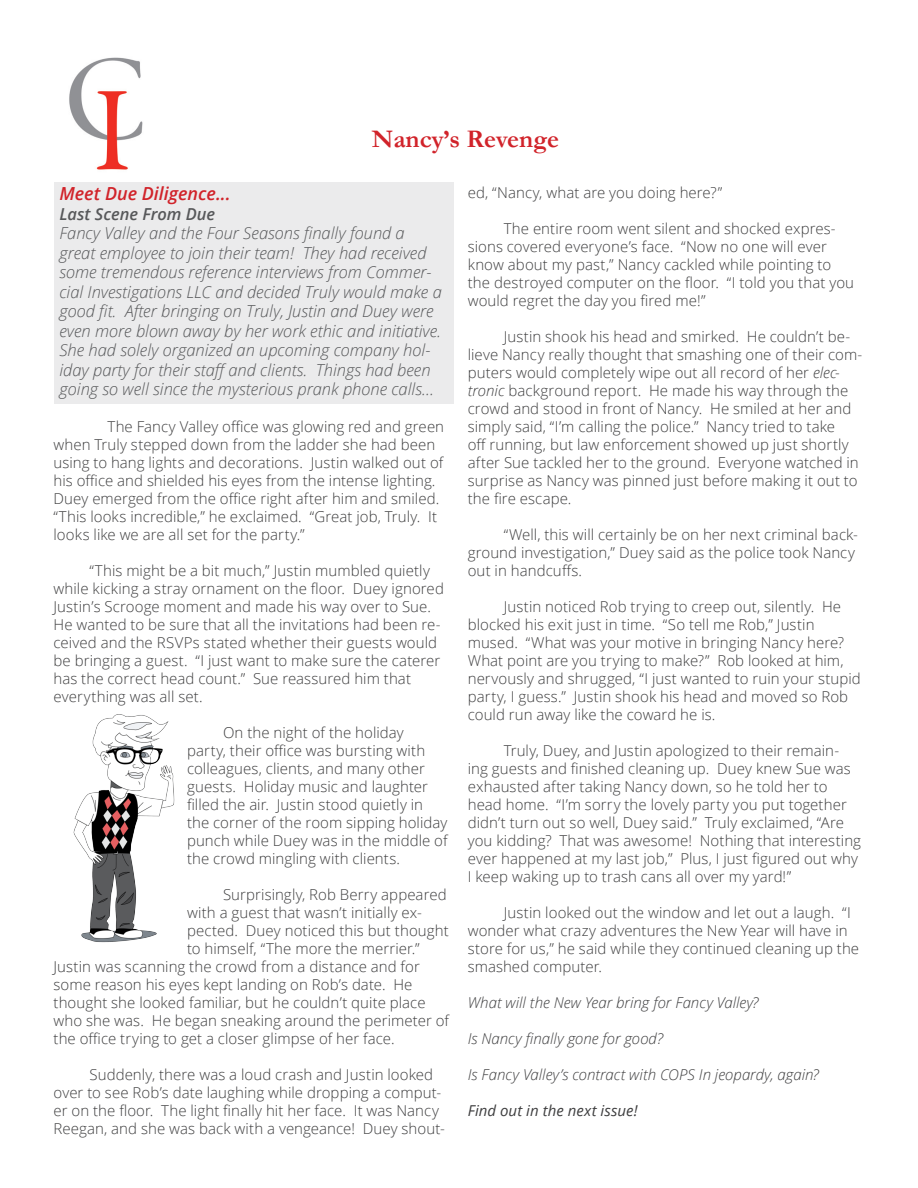
<style>
.page{position:relative;width:918px;height:1188px;background:#fff}
.page>*{position:absolute;margin:0;border:0;box-sizing:border-box;transform-origin:0 0}
.t1{font:700 25.5px "Garamond";color:#d1232a}
.t2{font:italic 600 18px "Open Sans";color:#d1232a}
.t3{font:italic 300 16.5px/19.5px "Open Sans";color:#57585a}
.t4{font:italic 600 16.5px "Open Sans";color:#57585a}
.bodytext{font:300 15px/18px "Open Sans";letter-spacing:.005em;color:#3e3e3f}
.bodytext-2{font:italic 300 15px "Open Sans";color:#3e3e3f}
.bodytext-3{font:italic 15px "Open Sans";letter-spacing:.005em;color:#3e3e3f}
.s1{font-style:italic}
</style>
<div class="page">
<div style="left:54px;top:182px;width:400px;height:221px;background:#ebebec"></div>
<img style="left:69px;top:57px;width:74px;height:113px">
<img style="left:73px;top:714px;width:102px;height:229px">
<p class="t1" style="left:372px;top:121px;width:189px">Nancy’s Revenge</p>
<p class="t2" style="left:59px;top:181px;width:173px">Meet Due Diligence...</p>
<p class="t4" style="left:59px;top:202px;width:157px">Last Scene From Due</p>
<p class="t3" style="left:59px;top:223px;width:384px">Fancy Valley and the Four Seasons finally found a great employee to join their team! They had received some tremendous reference interviews from Commer&shy;cial Investigations LLC and decided Truly would make a good fit. After bringing on Truly, Justin and Duey were even more blown away by her work ethic and initiative.<br>She had solely organized an upcoming company hol&shy;iday party for their staff and clients. Things had been going so well since the mysterious prank phone calls…</p>
<p class="bodytext" style="left:54px;top:417px;width:392px;text-indent:54px">The Fancy Valley office was glowing red and green when Truly stepped down from the ladder she had been using to hang lights and decorations. Justin walked out of his office and shielded his eyes from the intense lighting.<br>Duey emerged from the office right after him and smiled. “This looks incredible,” he exclaimed. “Great job, Truly. It looks like we are all set for the party.”</p>
<p class="bodytext" style="left:54px;top:561px;width:392px;text-indent:36px">“This might be a bit much,” Justin mumbled quietly while kicking a stray ornament on the floor. Duey ignored Justin’s Scrooge moment and made his way over to Sue.<br>He wanted to be sure that all the invitations had been re&shy;ceived and the RSVPs stated whether their guests would be bringing a guest. “I just want to make sure the caterer has the correct head count.” Sue reassured him that everything was all set.</p>
<p class="bodytext" style="left:187px;top:723px;width:262px;text-indent:36px">On the night of the holiday<br>party, their office was bursting with colleagues, clients, and many other guests. Holiday music and laughter filled the air. Justin stood quietly in the corner of the room sipping holiday punch while Duey was in the middle of the crowd mingling with clients.</p>
<p class="bodytext" style="left:223px;top:885px;width:225px">Surprisingly, Rob Berry appeared</p>
<p class="bodytext" style="left:187px;top:903px;width:236px">with a guest that wasn’t initially ex-</p>
<p class="bodytext" style="left:187px;top:921px;width:263px">pected. Duey noticed this but thought</p>
<p class="bodytext" style="left:187px;top:939px;width:234px">to himself, “The more the merrier.”</p>
<p class="bodytext" style="left:54px;top:957px;width:368px">Justin was scanning the crowd from a distance and for</p>
<p class="bodytext" style="left:54px;top:975px;width:361px">some reason his eyes kept landing on Rob’s date. He</p>
<p class="bodytext" style="left:54px;top:993px;width:374px">thought she looked familiar, but he couldn’t quite place</p>
<p class="bodytext" style="left:54px;top:1011px;width:397px">who she was. He began sneaking around the perimeter of</p>
<p class="bodytext" style="left:54px;top:1029px;width:343px">the office trying to get a closer glimpse of her face.</p>
<p class="bodytext" style="left:54px;top:1065px;width:393px;text-indent:36px">Suddenly, there was a loud crash and Justin looked over to see Rob’s date laughing while dropping a comput&shy;er on the floor. The light finally hit her face. It was Nancy Reegan, and she was back with a vengeance! Duey shout-</p>
<p class="bodytext" style="left:468px;top:183px;width:256px">ed, “Nancy, what are you doing here?”</p>
<p class="bodytext" style="left:468px;top:219px;width:388px;text-indent:36px">The entire room went silent and shocked expres&shy;sions covered everyone’s face. “Now no one will ever know about my past,” Nancy cackled while pointing to the destroyed computer on the floor. “I told you that you would regret the day you fired me!”</p>
<p class="bodytext" style="left:468px;top:327px;width:396px;text-indent:36px">Justin shook his head and smirked. He couldn’t be&shy;lieve Nancy really thought that smashing one of their com&shy;puters would completely wipe out all record of her <span class="s1">elec&shy;tronic</span> background report. He made his way through the crowd and stood in front of Nancy. He smiled at her and simply said, “I’m calling the police.” Nancy tried to take<br>off running, but law enforcement showed up just shortly after Sue tackled her to the ground. Everyone watched in surprise as Nancy was pinned just before making it out to the fire escape.</p>
<p class="bodytext" style="left:468px;top:525px;width:392px;text-indent:36px">“Well, this will certainly be on her next criminal back&shy;ground investigation,” Duey said as the police took Nancy out in handcuffs.</p>
<p class="bodytext" style="left:468px;top:597px;width:395px;text-indent:36px">Justin noticed Rob trying to creep out, silently. He blocked his exit just in time. “So tell me Rob,” Justin mused. “What was your motive in bringing Nancy here?<br>What point are you trying to make?” Rob looked at him, nervously and shrugged, “I just wanted to ruin your stupid party, I guess.” Justin shook his head and moved so Rob could run away like the coward he is.</p>
<p class="bodytext" style="left:468px;top:741px;width:395px;text-indent:36px">Truly, Duey, and Justin apologized to their remain&shy;ing guests and finished cleaning up. Duey knew Sue was exhausted after taking Nancy down, so he told her to head home. “I’m sorry the lovely party you put together didn’t turn out so well, Duey said.” Truly exclaimed, “Are you kidding? That was awesome! Nothing that interesting ever happened at my last job,” Plus, I just figured out why I keep waking up to trash cans all over my yard!”</p>
<p class="bodytext" style="left:468px;top:903px;width:393px;text-indent:36px">Justin looked out the window and let out a laugh. “I wonder what crazy adventures the New Year will have in store for us,” he said while they continued cleaning up the smashed computer.</p>
<p class="bodytext-2" style="left:468px;top:992px;width:292px">What will the New Year bring for Fancy Valley?</p>
<p class="bodytext-2" style="left:468px;top:1028px;width:197px">Is Nancy finally gone for good?</p>
<p class="bodytext-2" style="left:468px;top:1064px;width:353px">Is Fancy Valley’s contract with COPS In jeopardy, again?</p>
<p class="bodytext-3" style="left:468px;top:1100px;width:171px">Find out in the next issue!</p>
</div>
